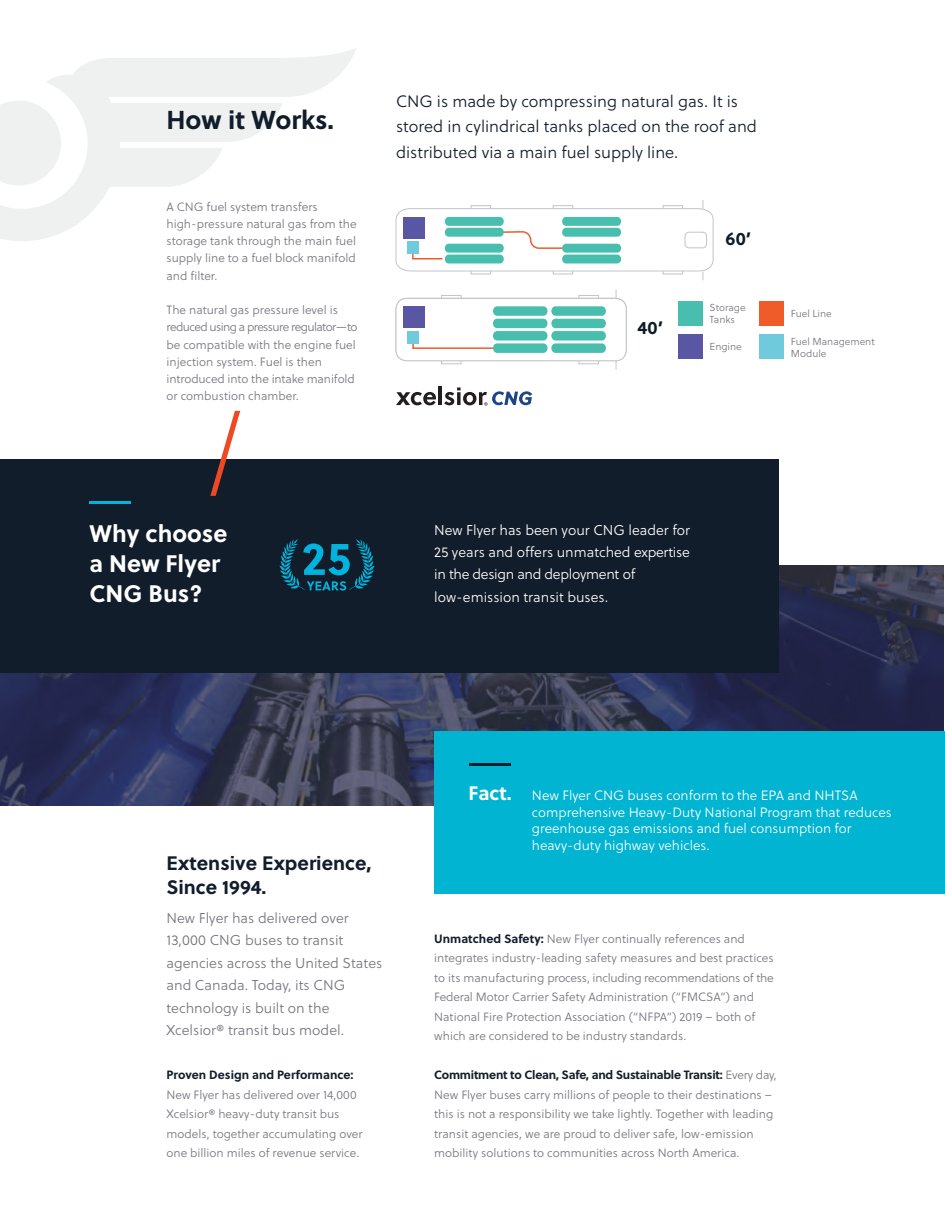
<style>
.page{position:relative;width:945px;height:1215px;background:#fff}
.page>*{position:absolute;margin:0;border:0;box-sizing:border-box;transform-origin:0 0}
.t1{font:700 25.8px "Soleil";color:#111d2b}
.t2{font:700 23.85px/29.8px "Soleil";color:#fff}
.t3{font:700 19.5px/24px "Soleil";color:#111d2b}
.t4{font:700 18px "Soleil";color:#0e1c29}
.t5{font:16.5px/25.5px "Soleil Lt";color:#111d2b}
.t6{font:14.25px/22.5px "Soleil Lt";color:#76767e}
.t7{font:14.25px/22.4px "Soleil Lt";color:#fff}
.t8{font:13.5px/16.5px "Soleil Lt";color:#fff}
.t9{font:12px/19.5px "Soleil Lt";color:#76767e}
.t10{font:700 12px "Soleil";letter-spacing:-.02em;color:#111d2b}
.t11{font:700 12px "Soleil";color:#111d2b}
.t12{font:10.2px/12px "Soleil Lt";color:#76767e}
.t13{font:10.05px/12px "Soleil Lt";color:#76767e}
.s1{font-family:"Soleil";font-weight:700;font-size:19.5px}
.s2{font-family:"Soleil";font-weight:700;color:#111d2b}
.s3{font-family:"Soleil Lt";font-weight:400;color:#76767e}
</style>
<div class="page">
<img style="left:0;top:566px;width:944px;height:240px">
<svg style="left:0;top:48px;width:356px;height:193px"></svg>
<svg style="left:0;top:101px;width:61px;height:85px"></svg>
<div style="left:579px;top:295px;width:20px;height:69px;border:1px solid #c2c5c8"></div>
<div style="left:441px;top:295px;width:21px;height:69px;border:1px solid #c2c5c8"></div>
<div style="left:396px;top:298px;width:230px;height:63px;background:#fff;border-radius:11px"></div>
<div style="left:396px;top:298px;width:231px;height:63px;border:1px solid #c2c5c8;border-radius:11px"></div>
<div style="left:404px;top:306px;width:21px;height:22px;background:#5957a4"></div>
<svg style="left:412px;top:343px;width:81px;height:6px"></svg>
<div style="left:407px;top:331px;width:12px;height:12px;background:#6fcadb"></div>
<div style="left:493px;top:306px;width:55px;height:10px;background:#47beae;border-radius:4px"></div>
<div style="left:493px;top:319px;width:55px;height:9px;background:#47beae;border-radius:4px"></div>
<div style="left:493px;top:331px;width:55px;height:10px;background:#47beae;border-radius:4px"></div>
<div style="left:493px;top:343px;width:55px;height:10px;background:#47beae;border-radius:4px"></div>
<div style="left:551px;top:306px;width:55px;height:10px;background:#47beae;border-radius:4px"></div>
<div style="left:551px;top:319px;width:55px;height:9px;background:#47beae;border-radius:4px"></div>
<div style="left:551px;top:331px;width:55px;height:10px;background:#47beae;border-radius:4px"></div>
<div style="left:551px;top:343px;width:55px;height:10px;background:#47beae;border-radius:4px"></div>
<svg style="left:395px;top:200px;width:319px;height:80px"></svg>
<div style="left:407px;top:242px;width:12px;height:12px;background:#6fcadb"></div>
<div style="left:445px;top:217px;width:59px;height:9px;background:#47beae;border-radius:4px"></div>
<div style="left:445px;top:228px;width:59px;height:9px;background:#47beae;border-radius:4px"></div>
<div style="left:445px;top:244px;width:59px;height:9px;background:#47beae;border-radius:4px"></div>
<div style="left:445px;top:255px;width:59px;height:8px;background:#47beae;border-radius:4px"></div>
<div style="left:562px;top:217px;width:59px;height:9px;background:#47beae;border-radius:4px"></div>
<div style="left:562px;top:228px;width:59px;height:9px;background:#47beae;border-radius:4px"></div>
<div style="left:562px;top:244px;width:59px;height:9px;background:#47beae;border-radius:4px"></div>
<div style="left:562px;top:255px;width:59px;height:8px;background:#47beae;border-radius:4px"></div>
<div style="left:678px;top:301px;width:25px;height:24px;background:#47beae"></div>
<div style="left:678px;top:334px;width:25px;height:24px;background:#5957a4"></div>
<div style="left:760px;top:301px;width:24px;height:24px;background:#f05b2a"></div>
<div style="left:760px;top:334px;width:24px;height:24px;background:#6fcadb"></div>
<svg style="left:396px;top:392px;width:40px;height:13px"></svg>
<hr style="left:438px;top:387px;width:4px;height:18px;background:#231f20">
<svg style="left:444px;top:387px;width:88px;height:19px"></svg>
<div style="left:0;top:459px;width:778px;height:213px;background:#111d2b"></div>
<svg style="left:210px;top:411px;width:30px;height:85px"></svg>
<hr style="left:90px;top:501px;width:41px;height:2px;background:#00b4dd">
<svg style="left:280px;top:539px;width:94px;height:52px"></svg>
<div style="left:434px;top:732px;width:511px;height:162px;background:#00b4d2"></div>
<hr style="left:469px;top:763px;width:42px;height:3px;background:#111d2b">
<h1 class="t1" style="left:167px;top:100px;width:169px">How it Works.</h1>
<p class="t9" style="left:167px;top:198px;width:192px;line-height:17.2px">A CNG fuel system transfers high-pressure natural gas from the storage tank through the main fuel supply line to a fuel block manifold and filter.</p>
<p class="t9" style="left:167px;top:301px;width:193px;line-height:17.2px">The natural gas pressure level is reduced using a pressure regulator—to be compatible with the engine fuel injection system. Fuel is then introduced into the intake manifold or combustion chamber.</p>
<h3 class="t5" style="left:396px;top:88px;width:363px">CNG is made by compressing natural gas. It is stored in cylindrical tanks placed on the roof and distributed via a main fuel supply line.</h3>
<h3 class="t4" style="left:637px;top:314px;width:27px">40’</h3>
<h3 class="t4" style="left:726px;top:225px;width:27px">60’</h3>
<p class="t12" style="left:710px;top:302px;width:38px">Storage<br>Tanks</p>
<p class="t12" style="left:710px;top:341px;width:34px">Engine</p>
<p class="t13" style="left:791px;top:308px;width:42px">Fuel Line</p>
<p class="t13" style="left:791px;top:335px;width:85px">Fuel Management<br>Module</p>
<h2 class="t2" style="left:90px;top:517px;width:139px">Why choose a New Flyer<br>CNG Bus?</h2>
<p class="t7" style="left:434px;top:518px;width:257px">New Flyer has been your CNG leader for 25 years and offers unmatched expertise in the design and deployment of low-emission transit buses.</p>
<h3 class="t3" style="left:167px;top:850px;width:207px">Extensive Experience,<br>Since 1994.</h3>
<p class="t6" style="left:167px;top:907px;width:217px">New Flyer has delivered over<br>13,000 CNG buses to transit agencies across the United States and Canada. Today, its CNG technology is built on the<br>Xcelsior® transit bus model.</p>
<p class="t11" style="left:167px;top:1066px;width:189px">Proven Design and Performance:</p>
<p class="t9" style="left:167px;top:1085px;width:198px">New Flyer has delivered over 14,000<br>Xcelsior® heavy-duty transit bus models, together accumulating over one billion miles of revenue service.</p>
<p class="t8" style="left:532px;top:787px;width:361px;text-indent:-63px"><span class="s1">Fact.</span> New Flyer CNG buses conform to the EPA and NHTSA comprehensive Heavy-Duty National Program that reduces greenhouse gas emissions and fuel consumption for heavy-duty highway vehicles.</p>
<p class="t9" style="left:434px;top:929px;width:341px"><span class="s2">Unmatched Safety:</span> New Flyer continually references and integrates industry-leading safety measures and best practices to its manufacturing process, including recommendations of the Federal Motor Carrier Safety Administration (“FMCSA”) and National Fire Protection Association (“NFPA”) 2019 – both of which are considered to be industry standards.</p>
<p class="t10" style="left:434px;top:1066px;width:344px">Commitment to Clean, Safe, and Sustainable Transit: <span class="s3">Every day,</span></p>
<p class="t9" style="left:434px;top:1085px;width:341px">New Flyer buses carry millions of people to their destinations – this is not a responsibility we take lightly. Together with leading transit agencies, we are proud to deliver safe, low-emission mobility solutions to communities across North America.</p>
</div>
